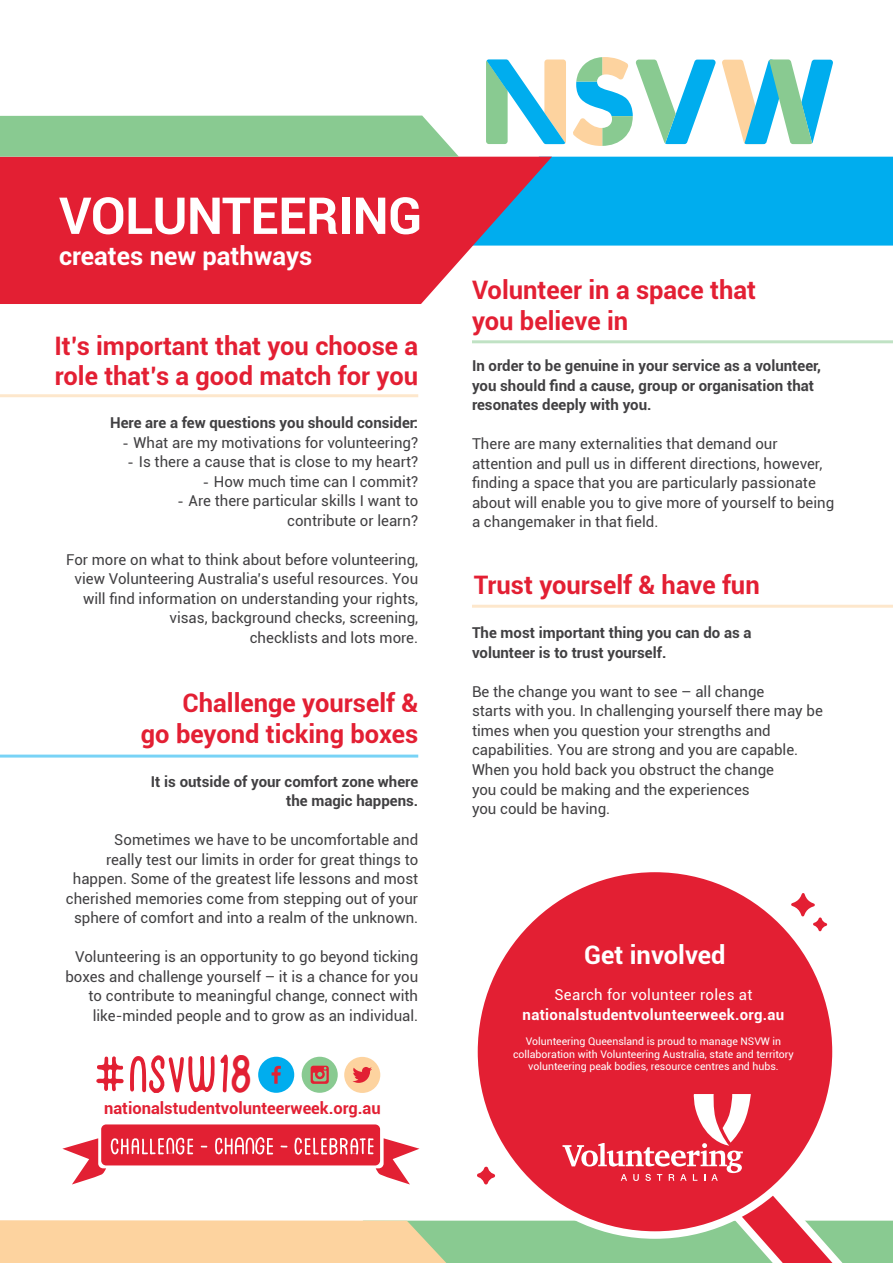
<style>
.page{position:relative;width:893px;height:1263px;background:#fff}
.page>*{position:absolute;margin:0;border:0;box-sizing:border-box;transform-origin:0 0}
.t1{font:700 51px "Roboto";letter-spacing:-.01em;color:#fff}
.t2{font:40.5px "National Student Volunteer Week";color:#e22033}
.t3{font:700 25.5px/30.6px "Roboto";color:#e31f33}
.t4{font:700 25.5px "Roboto";color:#fff}
.t5{font:700 16.5px "Roboto";color:#e22033}
.t6{font:15px/19.5px "Roboto";color:#414042;text-align:right}
.t7{font:700 15px/19.5px "Roboto";color:#414042}
.t8{font:700 15px "Roboto";letter-spacing:.02em;color:#fff}
.t9{font:15px "Roboto";letter-spacing:.02em;color:#fff}
.t10{font:10.5px/12.6px "Roboto";color:#fff;text-align:center}
.s1{font-family:"Arial"}
</style>
<div class="page">
<svg style="left:573px;top:57px;width:143px;height:89px"></svg>
<svg style="left:722px;top:59px;width:111px;height:85px"></svg>
<svg style="left:486px;top:59px;width:80px;height:85px"></svg>
<div style="left:552px;top:157px;width:341px;height:89px;background:#00adee"></div>
<svg style="left:0;top:157px;width:552px;height:147px;background:#db354a"></svg>
<hr style="left:0;top:754px;width:418px;height:3px;background:#00adee">
<hr style="left:0;top:394px;width:418px;height:3px;background:#fdd39f">
<hr style="left:472px;top:340px;width:421px;height:3px;background:#89ca91">
<hr style="left:472px;top:605px;width:421px;height:3px;background:#fdd39f">
<svg style="left:791px;top:893px;width:36px;height:38px"></svg>
<div style="left:474px;top:868px;width:362px;height:367px;background:#e31f33;border-radius:50%"></div>
<div style="left:0;top:116px;width:459px;height:41px;background:#89ca91"></div>
<svg style="left:0;top:1055px;width:893px;height:208px"></svg>
<h1 class="t1" style="left:59px;top:180px;width:365px">VOLUNTEERING</h1>
<h3 class="t4" style="left:59px;top:238px;width:255px">creates new pathways</h3>
<h3 class="t3" style="left:55px;top:329px;width:365px">It’s important that you choose a role that’s a good match for you</h3>
<p class="t7" style="left:110px;top:412px;width:310px">Here are a few questions you should consider:</p>
<p class="t6" style="left:123px;top:432px;width:297px"><span class="s1">-</span> What are my motivations for volunteering?</p>
<p class="t6" style="left:128px;top:451px;width:291px"><span class="s1">-</span> Is there a cause that is close to my heart?</p>
<p class="t6" style="left:203px;top:471px;width:216px"><span class="s1">-</span> How much time can I commit?</p>
<p class="t6" style="left:178px;top:490px;width:242px"><span class="s1">-</span> Are there particular skills I want to contribute or learn?</p>
<p class="t6" style="left:66px;top:549px;width:353px">For more on what to think about before volunteering, view Volunteering Australia’s useful resources. You will find information on understanding your rights, visas, background checks, screening,<br>checklists and lots more.</p>
<h3 class="t3" style="left:141px;top:687px;width:279px;text-align:right">Challenge yourself &amp;<br>go beyond ticking boxes</h3>
<p class="t7" style="left:151px;top:771px;width:269px;text-align:right">It is outside of your comfort zone where the magic happens.</p>
<p class="t6" style="left:66px;top:830px;width:354px">Sometimes we have to be uncomfortable and<br>really test our limits in order for great things to happen. Some of the greatest life lessons and most cherished memories come from stepping out of your sphere of comfort and into a realm of the unknown.</p>
<p class="t6" style="left:65px;top:947px;width:354px">Volunteering is an opportunity to go beyond ticking boxes and challenge yourself – it is a chance for you to contribute to meaningful change, connect with like-minded people and to grow as an individual.</p>
<h2 class="t2" style="left:233px;top:1045px;width:22px">8</h2>
<p class="t5" style="left:104px;top:1096px;width:278px">nationalstudentvolunteerweek.org.au</p>
<h3 class="t3" style="left:472px;top:274px;width:285px">Volunteer in a space that you believe in</h3>
<p class="t7" style="left:472px;top:355px;width:351px">In order to be genuine in your service as a volunteer, you should find a cause, group or organisation that resonates deeply with you.</p>
<p class="t6" style="left:472px;top:433px;width:364px;text-align:left">There are many externalities that demand our attention and pull us in different directions, however, finding a space that you are particularly passionate about will enable you to give more of yourself to being a changemaker in that field.</p>
<h3 class="t3" style="left:474px;top:569px;width:287px">Trust yourself &amp; have fun</h3>
<p class="t7" style="left:472px;top:623px;width:281px">The most important thing you can do as a volunteer is to trust yourself.</p>
<p class="t6" style="left:472px;top:681px;width:352px;text-align:left">Be the change you want to see – all change<br>starts with you. In challenging yourself there may be times when you question your strengths and capabilities. You are strong and you are capable.<br>When you hold back you obstruct the change<br>you could be making and the experiences<br>you could be having.</p>
<h3 class="t4" style="left:584px;top:936px;width:143px">Get involved</h3>
<p class="t9" style="left:554px;top:984px;width:199px">Search for volunteer roles at</p>
<p class="t8" style="left:523px;top:1004px;width:263px">nationalstudentvolunteerweek.org.au</p>
<p class="t10" style="left:513px;top:1035px;width:282px">Volunteering Queensland is proud to manage NSVW in collaboration with Volunteering Australia, state and territory volunteering peak bodies, resource centres and hubs.</p>
</div>
